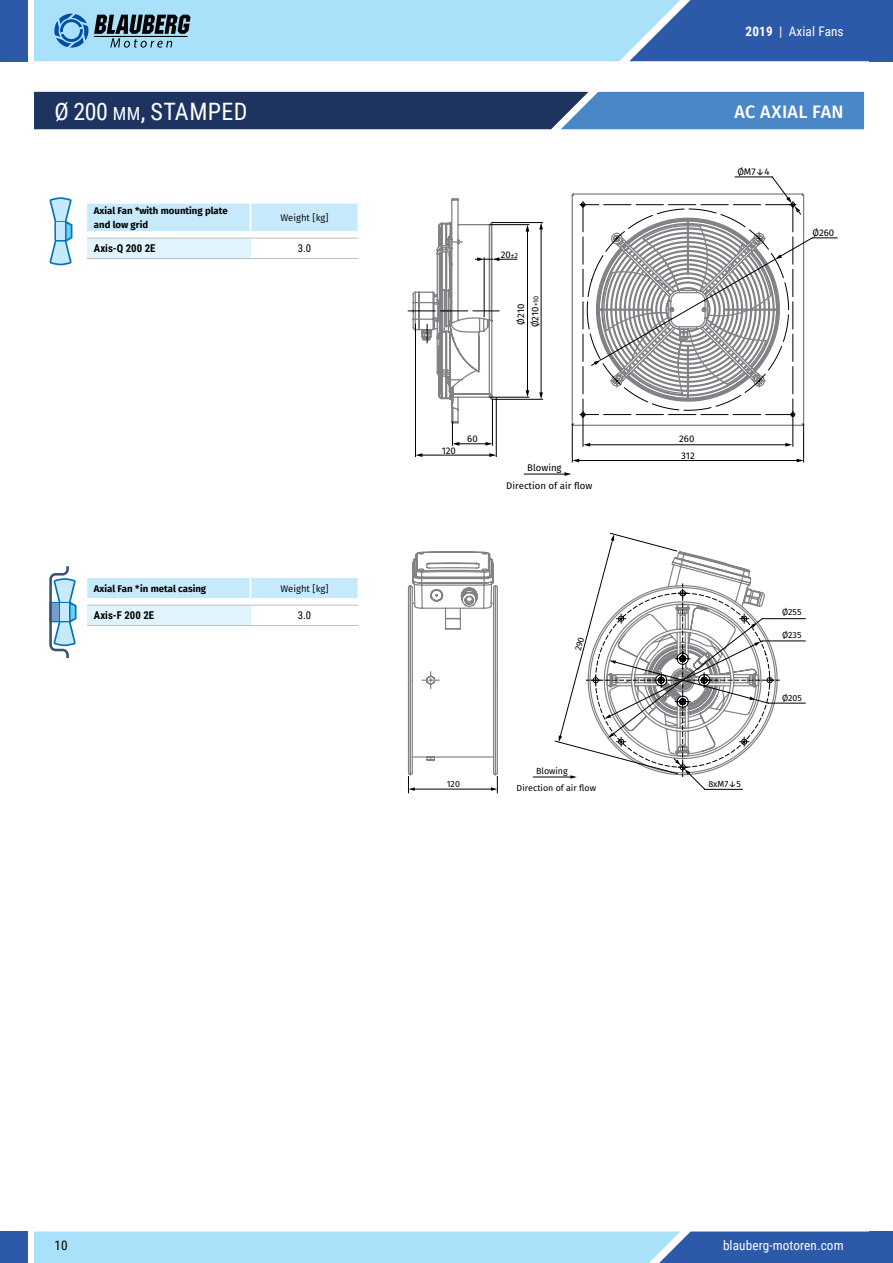
<style>
.page{position:relative;width:893px;height:1263px;background:#fff}
.page>*{position:absolute;margin:0;border:0;box-sizing:border-box;transform-origin:0 0}
.M__TOP_title{font:24px "Roboto Condensed";letter-spacing:.015em;color:#fff}
.M__SECTION{font:500 18px "Fira Sans";letter-spacing:.015em;color:#fff}
.t1{font:13.2px "Roboto Condensed";letter-spacing:.01em;color:#fff}
.t2{font:13.2px "Roboto Condensed";color:#000}
.M__TAB_body_L{font:700 10.8px "Roboto Condensed";color:#000}
.M__TAB_body{font:10.8px "Roboto Condensed";color:#000}
.t3{font:9.6px/17.2px "Fira Sans";color:#000}
.M__TAB_head_L{font:700 9.6px/13.6px "Fira Sans";color:#000}
.M__TAB_head{font:9.6px "Fira Sans";color:#000}
.t4{font:8.85px "Fira Sans";color:#000}
.s1{font-weight:700}
.s2{font-size:18px}
.s3{font-size:7.2px}
</style>
<div class="page">
<svg style="left:34px;top:92px;width:830px;height:37px;background:#2e5285"></svg>
<svg style="left:87px;top:204px;width:272px;height:55px"></svg>
<hr style="left:87px;top:238px;width:163px;height:1px;background:#bcbec0">
<hr style="left:250px;top:238px;width:108px;height:1px;background:#bcbec0">
<svg style="left:49px;top:197px;width:23px;height:68px"></svg>
<svg style="left:412px;top:198px;width:171px;height:226px"></svg>
<hr style="left:524px;top:474px;width:42px;height:1px;background:#000">
<svg style="left:564px;top:472px;width:7px;height:4px"></svg>
<svg style="left:408px;top:311px;width:81px;height:1px"></svg>
<hr style="left:421px;top:455px;width:70px;height:1px;background:#000">
<svg style="left:489px;top:453px;width:7px;height:4px"></svg>
<svg style="left:416px;top:453px;width:6px;height:4px"></svg>
<hr style="left:415px;top:324px;width:1px;height:133px;background:#000">
<hr style="left:496px;top:398px;width:1px;height:59px;background:#000">
<svg style="left:452px;top:422px;width:40px;height:24px"></svg>
<hr style="left:492px;top:399px;width:1px;height:46px;background:#000">
<hr style="left:492px;top:399px;width:50px;height:1px;background:#000">
<hr style="left:492px;top:222px;width:50px;height:1px;background:#000">
<svg style="left:489px;top:224px;width:349px;height:174px"></svg>
<svg style="left:475px;top:257px;width:42px;height:4px"></svg>
<hr style="left:484px;top:258px;width:1px;height:59px;background:#000">
<svg style="left:427px;top:324px;width:1px;height:19px"></svg>
<svg style="left:580px;top:176px;width:233px;height:242px"></svg>
<hr style="left:589px;top:444px;width:198px;height:1px;background:#000">
<svg style="left:785px;top:443px;width:7px;height:4px"></svg>
<svg style="left:583px;top:443px;width:7px;height:4px"></svg>
<hr style="left:792px;top:414px;width:1px;height:32px;background:#000">
<hr style="left:583px;top:414px;width:1px;height:32px;background:#000">
<hr style="left:578px;top:460px;width:220px;height:1px;background:#000">
<svg style="left:797px;top:459px;width:6px;height:3px"></svg>
<svg style="left:573px;top:459px;width:6px;height:3px"></svg>
<hr style="left:803px;top:424px;width:1px;height:38px;background:#000">
<hr style="left:572px;top:424px;width:1px;height:38px;background:#000">
<hr style="left:87px;top:625px;width:163px;height:1px;background:#bcbec0">
<hr style="left:250px;top:625px;width:108px;height:1px;background:#bcbec0">
<svg style="left:87px;top:578px;width:272px;height:47px"></svg>
<hr style="left:87px;top:605px;width:163px;height:1px;background:#bcbec0">
<hr style="left:250px;top:605px;width:108px;height:1px;background:#bcbec0">
<svg style="left:49px;top:566px;width:28px;height:92px"></svg>
<svg style="left:408px;top:551px;width:90px;height:225px"></svg>
<hr style="left:414px;top:789px;width:78px;height:1px;background:#000">
<svg style="left:491px;top:776px;width:7px;height:17px"></svg>
<svg style="left:408px;top:776px;width:7px;height:17px"></svg>
<hr style="left:533px;top:777px;width:39px;height:1px;background:#000">
<svg style="left:34px;top:1231px;width:859px;height:32px;background:#8cbfe5"></svg>
<div style="left:0;top:0;width:27px;height:61px;background:#2d59a9"></div>
<div style="left:0;top:1231px;width:27px;height:32px;background:#2d59a9"></div>
<svg style="left:34px;top:0;width:859px;height:61px;background:#82b4dc"></svg>
<svg style="left:554px;top:533px;width:251px;height:257px"></svg>
<h3 class="t1" style="left:746px;top:22px;width:100px"><span class="s1">2019</span> | Axial Fans</h3>
<p class="M__TOP_title" style="left:54px;top:94px;width:195px">Ø 200 <span class="s2">MM</span>, STAMPED</p>
<p class="M__SECTION" style="left:735px;top:99px;width:110px">AC AXIAL FAN</p>
<p class="M__TAB_head_L" style="left:94px;top:205px;width:135px">Axial Fan *with mounting plate and low grid</p>
<p class="M__TAB_head" style="left:280px;top:211px;width:50px">Weight [kg]</p>
<p class="M__TAB_body_L" style="left:94px;top:241px;width:63px">Axis-Q 200 2E</p>
<p class="M__TAB_body" style="left:298px;top:241px;width:15px">3.0</p>
<p class="t3" style="left:501px;top:246px;width:19px">20<span class="s3">±2</span></p>
<p class="t3" style="left:527px;top:327px;width:33px;rotate:-90deg">Ø210<span class="s3">+10</span></p>
<p class="t3" style="left:513px;top:325px;width:22px;rotate:-90deg">Ø210</p>
<p class="t3" style="left:737px;top:164px;width:34px">ØM7↓4</p>
<p class="t3" style="left:812px;top:224px;width:23px">Ø260</p>
<p class="t3" style="left:442px;top:442px;width:16px">120</p>
<p class="t3" style="left:467px;top:430px;width:12px">60</p>
<p class="t3" style="left:527px;top:460px;width:36px">Blowing</p>
<p class="t3" style="left:506px;top:477px;width:88px">Direction of air flow</p>
<p class="t3" style="left:679px;top:430px;width:17px">260<br>312</p>
<p class="M__TAB_head_L" style="left:94px;top:582px;width:114px">Axial Fan *in metal casing</p>
<p class="M__TAB_head" style="left:280px;top:581px;width:50px">Weight [kg]</p>
<p class="M__TAB_body_L" style="left:94px;top:608px;width:62px">Axis-F 200 2E</p>
<p class="M__TAB_body" style="left:298px;top:608px;width:15px">3.0</p>
<p class="t4" style="left:782px;top:606px;width:21px">Ø255</p>
<p class="t4" style="left:782px;top:629px;width:21px">Ø235</p>
<p class="t4" style="left:536px;top:765px;width:33px">Blowing</p>
<p class="t4" style="left:447px;top:778px;width:15px">120</p>
<p class="t4" style="left:517px;top:781px;width:81px">Direction of air flow</p>
<p class="t4" style="left:708px;top:778px;width:34px">8xM7↓5</p>
<p class="t4" style="left:782px;top:691px;width:21px">Ø205</p>
<h3 class="t2" style="left:54px;top:1236px;width:15px">10</h3>
<h3 class="t1" style="left:723px;top:1236px;width:122px">blauberg-motoren.com</h3>
</div>
